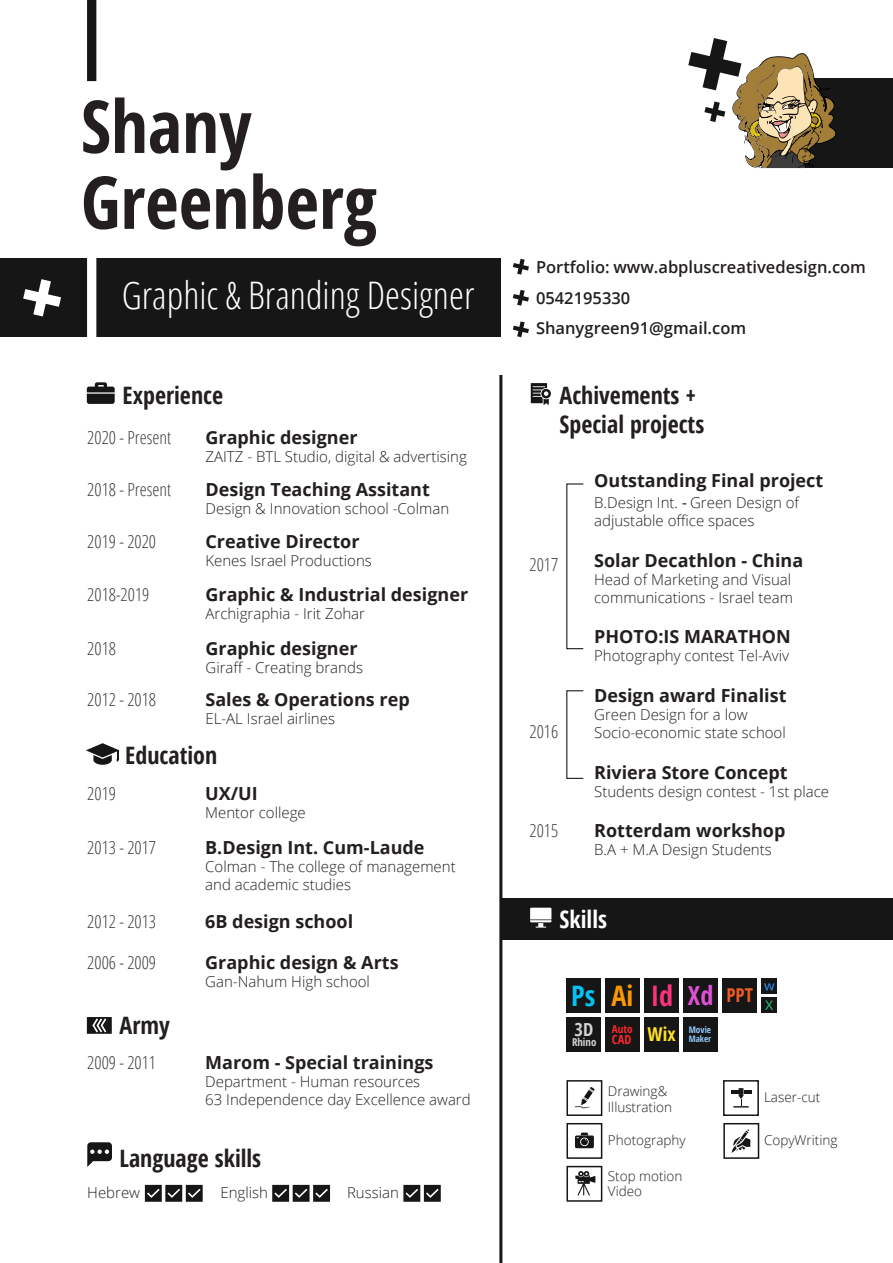
<style>
.page{position:relative;width:893px;height:1263px;background:#fff}
.page>*{position:absolute;margin:0;border:0;box-sizing:border-box;transform-origin:0 0}
.t1{font:700 73.05px "Open Sans Condensed";color:#231f20}
.t2{font:300 37.95px "Open Sans Condensed";color:#fff}
.t3{font:700 28.2px "Open Sans Condensed";color:#07c1f4}
.t4{font:700 24px/28.8px "Open Sans Condensed";color:#231f20}
.t5{font:700 24px "Open Sans Condensed";color:#fff}
.t6{font:700 19.05px "Open Sans Condensed";color:#ffe027}
.t7{font:700 19.05px "Open Sans Condensed";color:#ef5c22}
.t8{font:700 18px "Open Sans";color:#231f20}
.t9{font:300 18px "Open Sans Condensed";color:#3d3d3d}
.t10{font:700 18px "Open Sans Condensed";color:#d3d3d3}
.t11{font:600 16.5px/30.2px "Open Sans";color:#231f20}
.t12{font:300 15px/18px "Open Sans";color:#231f20}
.t13{font:300 13.5px/16.2px "Open Sans";color:#231f20}
.t14{font:700 12.45px "Open Sans Condensed";color:#ff2727}
.t15{font:700 10.95px "Open Sans Condensed";color:#ff2727}
.t16{font:700 10.8px "Open Sans Condensed";color:#d3d3d3}
.t17{font:700 9.15px "Open Sans Condensed";color:#93c9f9}
.t18{font:700 9px "Open Sans Condensed";color:#93c9f9}
.s1{font-family:"Myriad Hebrew";font-weight:400}
.s2{color:#fc9706}
.s3{color:#fc327c}
.s4{font-size:26.25px;color:#df50d4}
</style>
<div class="page">
<div style="left:501px;top:898px;width:392px;height:41px;background:#161616"></div>
<div style="left:767px;top:79px;width:126px;height:89px;background:#161616"></div>
<div style="left:87px;top:0;width:9px;height:81px;background:#161616"></div>
<hr style="left:499px;top:375px;width:3px;height:888px;background:#161616">
<div style="left:0;top:259px;width:501px;height:78px;background:#161616"></div>
<div style="left:87px;top:256px;width:9px;height:93px;background:#fff"></div>
<svg style="left:23px;top:279px;width:38px;height:37px"></svg>
<svg style="left:513px;top:259px;width:16px;height:16px"></svg>
<svg style="left:513px;top:290px;width:16px;height:16px"></svg>
<svg style="left:513px;top:321px;width:16px;height:16px"></svg>
<svg style="left:86px;top:743px;width:33px;height:22px"></svg>
<svg style="left:87px;top:382px;width:28px;height:22px"></svg>
<svg style="left:530px;top:908px;width:21px;height:20px"></svg>
<svg style="left:531px;top:383px;width:20px;height:22px"></svg>
<svg style="left:87px;top:1017px;width:25px;height:17px"></svg>
<svg style="left:87px;top:1142px;width:25px;height:25px"></svg>
<svg style="left:688px;top:38px;width:148px;height:130px"></svg>
<svg style="left:145px;top:1185px;width:58px;height:17px"></svg>
<svg style="left:272px;top:1185px;width:58px;height:17px"></svg>
<svg style="left:403px;top:1185px;width:38px;height:17px"></svg>
<div style="left:644px;top:1017px;width:35px;height:34px;background:#161616"></div>
<div style="left:566px;top:978px;width:34px;height:35px;background:#161616"></div>
<div style="left:605px;top:978px;width:34px;height:35px;background:#161616"></div>
<div style="left:683px;top:978px;width:34px;height:35px;background:#161616"></div>
<div style="left:644px;top:978px;width:35px;height:35px;background:#161616"></div>
<div style="left:566px;top:1017px;width:34px;height:34px;background:#161616"></div>
<div style="left:605px;top:1017px;width:34px;height:34px;background:#161616"></div>
<div style="left:683px;top:1017px;width:34px;height:34px;background:#161616"></div>
<div style="left:761px;top:978px;width:16px;height:16px;background:#161616"></div>
<svg style="left:764px;top:983px;width:10px;height:7px"></svg>
<div style="left:761px;top:997px;width:16px;height:16px;background:#161616"></div>
<svg style="left:765px;top:1000px;width:8px;height:10px"></svg>
<div style="left:722px;top:978px;width:34px;height:35px;background:#161616"></div>
<div style="left:566px;top:1080px;width:36px;height:36px;border:2px solid #161616"></div>
<svg style="left:575px;top:1087px;width:20px;height:21px"></svg>
<div style="left:723px;top:1080px;width:36px;height:36px;border:2px solid #161616"></div>
<svg style="left:731px;top:1088px;width:20px;height:19px"></svg>
<div style="left:566px;top:1123px;width:36px;height:36px;border:2px solid #161616"></div>
<svg style="left:575px;top:1132px;width:19px;height:16px"></svg>
<div style="left:566px;top:1166px;width:36px;height:36px;border:2px solid #161616"></div>
<svg style="left:575px;top:1171px;width:20px;height:24px"></svg>
<div style="left:723px;top:1123px;width:36px;height:36px;border:2px solid #161616"></div>
<svg style="left:731px;top:1129px;width:19px;height:24px"></svg>
<h1 class="t1" style="left:81px;top:75px;width:172px">Shany</h1>
<h1 class="t1" style="left:81px;top:151px;width:298px">Greenberg</h1>
<h2 class="t2" style="left:122px;top:270px;width:354px">Graphic &amp; Branding Designer</h2>
<h3 class="t4" style="left:122px;top:380px;width:102px">Experience</h3>
<p class="t9" style="left:87px;top:425px;width:85px">2020 - Present</p>
<p class="t8" style="left:206px;top:424px;width:153px">Graphic designer</p>
<p class="t12" style="left:205px;top:447px;width:263px">ZAITZ - BTL Studio, digital &amp; advertising</p>
<p class="t9" style="left:87px;top:477px;width:85px">2018 - Present</p>
<p class="t9" style="left:87px;top:530px;width:70px">2019 - 2020</p>
<p class="t8" style="left:205px;top:476px;width:226px">Design Teaching Assitant</p>
<p class="t12" style="left:205px;top:499px;width:245px">Design &amp; Innovation school -Colman</p>
<p class="t8" style="left:205px;top:529px;width:156px">Creative Director</p>
<p class="t12" style="left:205px;top:551px;width:168px">Kenes Israel Productions</p>
<p class="t9" style="left:87px;top:582px;width:64px">2018-2019</p>
<p class="t8" style="left:205px;top:582px;width:264px">Graphic &amp; Industrial designer</p>
<p class="t12" style="left:205px;top:604px;width:161px">Archigraphia - Irit Zohar</p>
<p class="t9" style="left:87px;top:636px;width:30px">2018</p>
<p class="t8" style="left:205px;top:635px;width:153px">Graphic designer</p>
<p class="t12" style="left:205px;top:658px;width:159px">Giraff - Creating brands</p>
<p class="t9" style="left:87px;top:687px;width:70px">2012 - 2018</p>
<p class="t8" style="left:205px;top:687px;width:206px">Sales &amp; Operations rep</p>
<p class="t12" style="left:205px;top:709px;width:131px">EL-AL Israel airlines</p>
<p class="t9" style="left:87px;top:781px;width:30px">2019</p>
<h3 class="t4" style="left:125px;top:741px;width:94px">Education</h3>
<p class="t8" style="left:205px;top:781px;width:54px">UX/UI</p>
<p class="t12" style="left:205px;top:803px;width:102px">Mentor college</p>
<p class="t9" style="left:87px;top:835px;width:70px">2013 - 2017</p>
<p class="t8" style="left:205px;top:834px;width:221px">B.Design Int. Cum-Laude</p>
<p class="t12" style="left:205px;top:857px;width:252px">Colman - The college of management and academic studies</p>
<p class="t9" style="left:87px;top:909px;width:70px">2012 - 2013</p>
<p class="t9" style="left:87px;top:951px;width:70px">2006 - 2009</p>
<p class="t8" style="left:205px;top:908px;width:149px">6B design school</p>
<p class="t8" style="left:205px;top:950px;width:195px">Graphic design &amp; Arts</p>
<p class="t12" style="left:205px;top:972px;width:166px">Gan-Nahum High school</p>
<h3 class="t4" style="left:120px;top:1010px;width:52px">Army</h3>
<p class="t9" style="left:87px;top:1050px;width:70px">2009 - 2011</p>
<p class="t8" style="left:205px;top:1050px;width:230px">Marom - Special trainings</p>
<p class="t12" style="left:205px;top:1072px;width:267px">Department - Human resources<br>63 Independence day Excellence award</p>
<h3 class="t4" style="left:119px;top:1143px;width:143px">Language skills</h3>
<p class="t12" style="left:87px;top:1183px;width:54px">Hebrew</p>
<p class="t12" style="left:220px;top:1183px;width:49px">English</p>
<p class="t12" style="left:347px;top:1183px;width:53px">Russian</p>
<p class="t11" style="left:536px;top:252px;width:332px">Portfolio: www.abpluscreativedesign.com</p>
<p class="t11" style="left:536px;top:283px;width:212px">0542195330<br>Shanygreen91@gmail.com</p>
<h3 class="t4" style="left:560px;top:380px;width:146px">Achivements +<br>Special projects</h3>
<p class="t9" style="left:529px;top:552px;width:30px">2017</p>
<p class="t9" style="left:529px;top:719px;width:30px">2016</p>
<p class="t9" style="left:529px;top:819px;width:30px">2015</p>
<p class="t8" style="left:594px;top:468px;width:231px">Outstanding Final project</p>
<p class="t12" style="left:594px;top:493px;width:206px">B.Design Int. <span class="s1">-</span> Green Design of adjustable office spaces</p>
<p class="t8" style="left:594px;top:547px;width:211px">Solar Decathlon - China</p>
<p class="t12" style="left:594px;top:570px;width:200px">Head of Marketing and Visual communications - Israel team</p>
<p class="t8" style="left:594px;top:624px;width:198px">PHOTO:IS MARATHON</p>
<p class="t12" style="left:594px;top:646px;width:196px">Photography contest Tel-Aviv</p>
<p class="t8" style="left:594px;top:683px;width:194px">Design award Finalist</p>
<p class="t12" style="left:594px;top:705px;width:193px">Green Design for a low<br>Socio-economic state school</p>
<p class="t8" style="left:594px;top:759px;width:195px">Riviera Store Concept</p>
<p class="t12" style="left:594px;top:782px;width:236px">Students design contest - 1st place</p>
<p class="t8" style="left:594px;top:818px;width:193px">Rotterdam workshop</p>
<p class="t12" style="left:594px;top:841px;width:179px">B.A + M.A Design Students</p>
<h3 class="t5" style="left:560px;top:902px;width:49px">Skills</h3>
<h3 class="t3" style="left:571px;top:976px;width:144px">Ps <span class="s2">Ai</span> <span class="s3">Id</span> <span class="s4">Xd</span></h3>
<p class="t10" style="left:574px;top:1016px;width:20px">3D</p>
<p class="t16" style="left:572px;top:1034px;width:26px">Rhino</p>
<p class="t15" style="left:612px;top:1021px;width:22px">Auto</p>
<p class="t14" style="left:612px;top:1031px;width:21px">CAD</p>
<p class="t17" style="left:689px;top:1023px;width:24px">Movie</p>
<p class="t18" style="left:689px;top:1033px;width:24px">Maker</p>
<p class="t6" style="left:648px;top:1021px;width:30px">Wix</p>
<p class="t7" style="left:726px;top:982px;width:28px">PPT</p>
<p class="t13" style="left:608px;top:1083px;width:66px">Drawing&amp;<br>Illustration</p>
<p class="t13" style="left:608px;top:1132px;width:79px">Photography</p>
<p class="t13" style="left:764px;top:1132px;width:75px">CopyWriting</p>
<p class="t13" style="left:764px;top:1089px;width:58px">Laser-cut</p>
<p class="t13" style="left:608px;top:1168px;width:76px;line-height:15.5px">Stop motion<br>Video</p>
</div>
